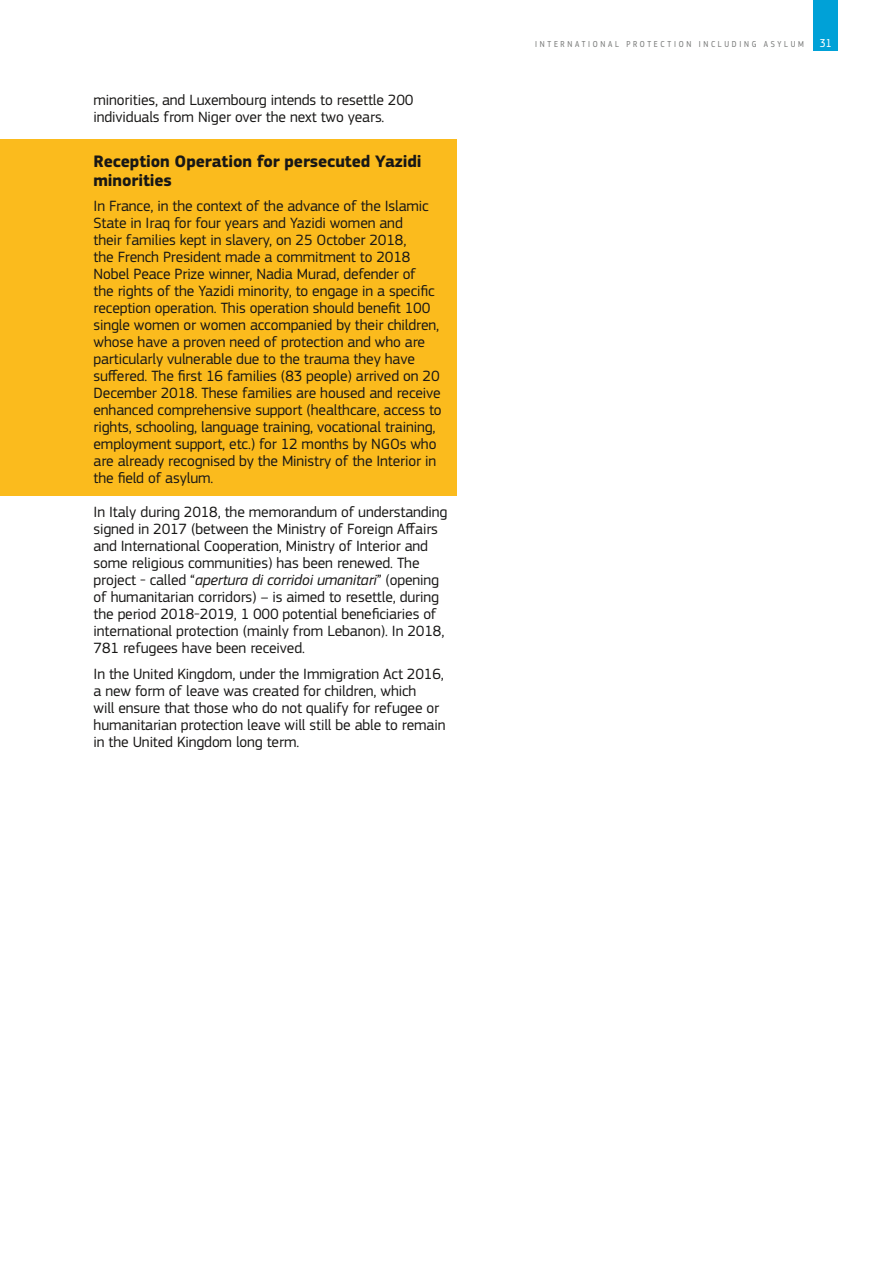
<style>
.page{position:relative;width:893px;height:1263px;background:#fff}
.page>*{position:absolute;margin:0;border:0;box-sizing:border-box;transform-origin:0 0}
.t1{font:700 17.25px/19px "EC Square Sans Pro";letter-spacing:-.01em;color:#181716}
.t2{font:15.45px/17px "EC Square Sans Pro";letter-spacing:-.01em;color:#181716}
.t3{font:12px "EC Square Sans Cond Pro";color:#fff}
.t4{font:9px "EC Square Sans Cond Pro";letter-spacing:.3em;color:#7a7b7a}
.s1{font-style:italic}
</style>
<div class="page">
<div style="left:814px;top:0;width:24px;height:51px;background:#00a1d7"></div>
<div style="left:0;top:139px;width:457px;height:59px;background:#fbbb1d"></div>
<div style="left:0;top:185px;width:457px;height:310px;background:#fbbb1d"></div>
<p class="t2" style="left:94px;top:92px;width:321px">minorities, and Luxembourg intends to resettle 200 individuals from Niger over the next two years.</p>
<p class="t1" style="left:94px;top:152px;width:329px">Reception Operation for persecuted Yazidi minorities</p>
<p class="t2" style="left:94px;top:198px;width:350px">In France, in the context of the advance of the Islamic State in Iraq for four years and Yazidi women and<br>their families kept in slavery, on 25 October 2018,<br>the French President made a commitment to 2018<br>Nobel Peace Prize winner, Nadia Murad, defender of<br>the rights of the Yazidi minority, to engage in a specific reception operation. This operation should benefit 100 single women or women accompanied by their children, whose have a proven need of protection and who are particularly vulnerable due to the trauma they have suffered. The first 16 families (83 people) arrived on 20<br>December 2018. These families are housed and receive enhanced comprehensive support (healthcare, access to rights, schooling, language training, vocational training, employment support, etc.) for 12 months by NGOs who are already recognised by the Ministry of the Interior in the field of asylum.</p>
<p class="t2" style="left:94px;top:504px;width:355px">In Italy during 2018, the memorandum of understanding signed in 2017 (between the Ministry of Foreign Affairs and International Cooperation, Ministry of Interior and some religious communities) has been renewed. The project - called “<span class="s1">apertura di corridoi umanitari</span>” (opening of humanitarian corridors) – is aimed to resettle, during the period 2018-2019, 1 000 potential beneficiaries of international protection (mainly from Lebanon). In 2018, 781 refugees have been received.</p>
<p class="t2" style="left:94px;top:665px;width:353px">In the United Kingdom, under the Immigration Act 2016, a new form of leave was created for children, which<br>will ensure that those who do not qualify for refugee or humanitarian protection leave will still be able to remain in the United Kingdom long term.</p>
<p class="t4" style="left:535px;top:39px;width:270px">I NTERNATIONAL PROTECTION INCLUDING ASYLUM</p>
<p class="t3" style="left:820px;top:36px;width:13px">31</p>
</div>
